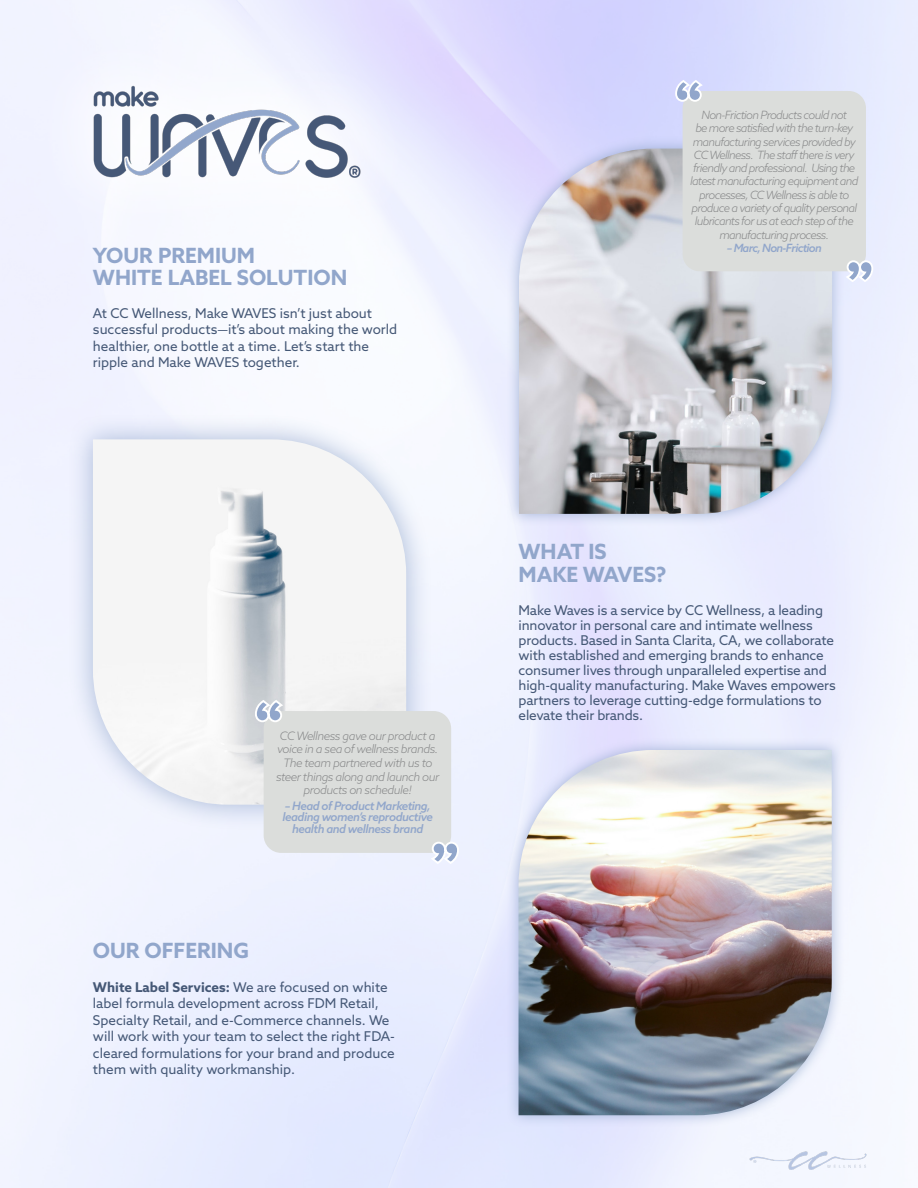
<style>
.page{position:relative;width:918px;height:1188px;background:#fff}
.page>*{position:absolute;margin:0;border:0;box-sizing:border-box;transform-origin:0 0}
.t1{font:700 21px/22.5px "Azo Sans";color:#91a6cb}
.t2{font:13.5px/16.5px "Azo Sans";letter-spacing:-.01em;color:#455876}
.t3{font:italic 300 11.7px/13.6px "Azo Sans";letter-spacing:-.04em;color:#88898a;text-align:center}
.t4{font:italic 500 11.7px/11.7px "Azo Sans";letter-spacing:-.04em;color:#91a6cb;text-align:center}
.t5{font:italic 300 11.4px/13.4px "Azo Sans";letter-spacing:-.06em;color:#88898a;text-align:center}
.t6{font:italic 500 11.4px "Azo Sans";letter-spacing:-.06em;color:#91a6cb}
.s1{font-weight:700}
</style>
<div class="page">
<div style="left:506px;top:136px;width:339px;height:390px;background:#91a6cb;opacity:.75"></div>
<img style="left:519px;top:149px;width:313px;height:365px">
<div style="left:506px;top:737px;width:338px;height:391px;background:#91a6cb;opacity:.75"></div>
<img style="left:519px;top:750px;width:313px;height:365px">
<div style="left:68px;top:414px;width:364px;height:416px;background:#91a6cb;opacity:.75"></div>
<img style="left:93px;top:439px;width:313px;height:366px">
<div style="left:264px;top:711px;width:187px;height:142px;background:#dbdddb;border-radius:17px"></div>
<div style="left:683px;top:91px;width:183px;height:180px;background:#dbdddb;border-radius:17px"></div>
<svg style="left:674px;top:78px;width:31px;height:25px"></svg>
<svg style="left:254px;top:698px;width:31px;height:25px"></svg>
<svg style="left:844px;top:259px;width:30px;height:25px"></svg>
<svg style="left:429px;top:841px;width:31px;height:25px"></svg>
<div style="left:28px;top:24px;width:395px;height:218px;background:#fff;opacity:.75"></div>
<img style="left:93px;top:84px;width:278px;height:96px">
<p class="t1" style="left:93px;top:244px;width:256px">YOUR PREMIUM<br>WHITE LABEL SOLUTION</p>
<p class="t2" style="left:93px;top:305px;width:306px">At CC Wellness, Make WAVES isn’t just about successful products—it’s about making the world healthier, one bottle at a time. Let’s start the ripple and Make WAVES together.</p>
<p class="t3" style="left:276px;top:729px;width:165px">CC Wellness gave our product a voice in a sea of wellness brands.<br>The team partnered with us to steer things along and launch our products on schedule!</p>
<p class="t4" style="left:283px;top:799px;width:152px">– Head of Product Marketing, leading women’s reproductive health and wellness brand</p>
<p class="t1" style="left:93px;top:939px;width:158px">OUR OFFERING</p>
<p class="t2" style="left:93px;top:979px;width:303px"><span class="s1">White Label Services:</span> We are focused on white label formula development across FDM Retail, Specialty Retail, and e-Commerce channels. We will work with your team to select the right FDA&shy;cleared formulations for your brand and produce them with quality workmanship.</p>
<p class="t5" style="left:690px;top:108px;width:170px">Non-Friction Products could not<br>be more satisfied with the turn-key manufacturing services provided by CC Wellness. The staff there is very friendly and professional. Using the latest manufacturing equipment and processes, CC Wellness is able to produce a variety of quality personal lubricants for us at each step of the manufacturing process.</p>
<p class="t6" style="left:727px;top:240px;width:97px">– Marc, Non-Friction</p>
<p class="t1" style="left:519px;top:540px;width:150px">WHAT IS<br>MAKE WAVES?</p>
<p class="t2" style="left:519px;top:603px;width:319px;line-height:15px">Make Waves is a service by CC Wellness, a leading innovator in personal care and intimate wellness products. Based in Santa Clarita, CA, we collaborate with established and emerging brands to enhance consumer lives through unparalleled expertise and high-quality manufacturing. Make Waves empowers partners to leverage cutting-edge formulations to elevate their brands.</p>
</div>
